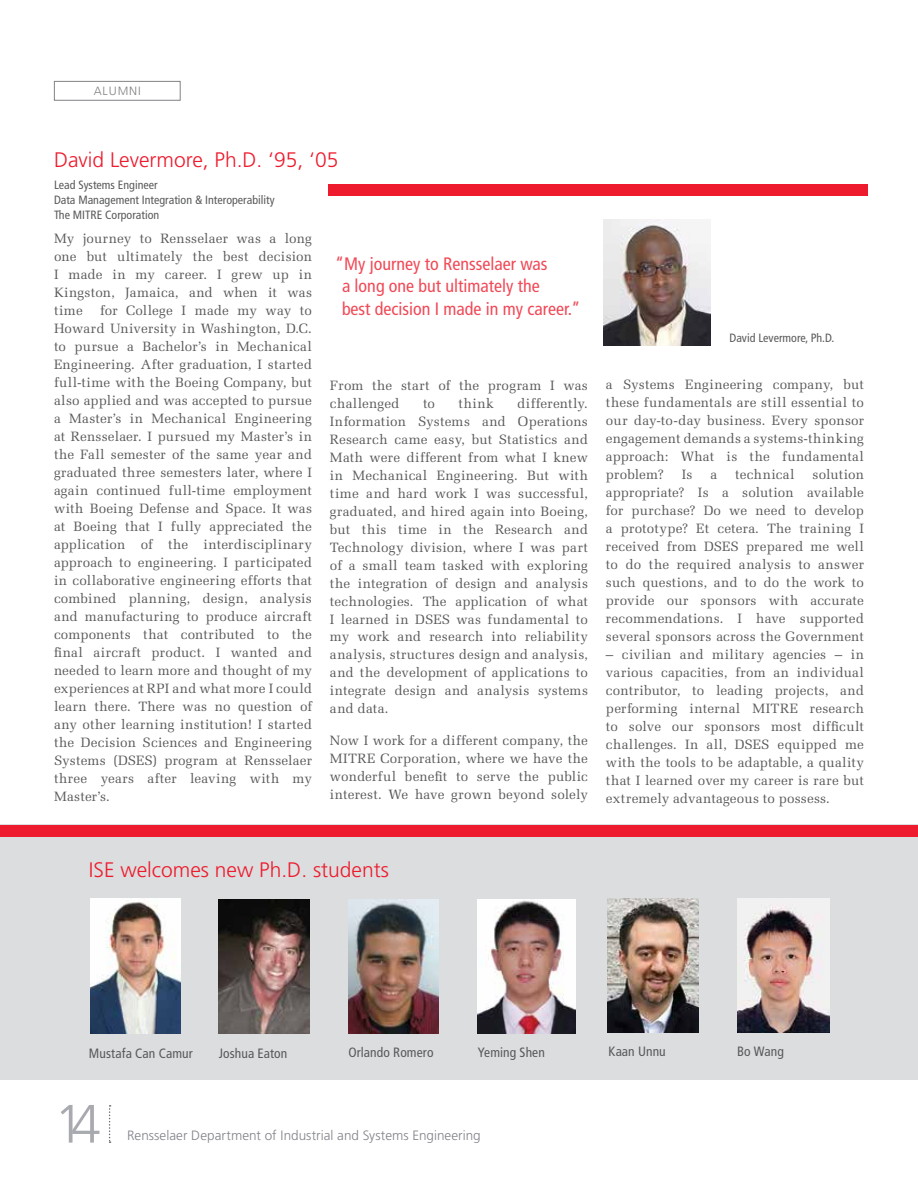
<style>
.page{position:relative;width:918px;height:1188px;background:#fff}
.page>*{position:absolute;margin:0;border:0;box-sizing:border-box;transform-origin:0 0}
.t1{font:300 54px "Frutiger LT Std";color:#a9aaaf}
.t2{font:300 21px "Frutiger LT Std";color:#ed1b2d}
.t3{font:condensed 18px/22.5px "Frutiger LT Std";color:#f14957}
.t4{font:13.5px/18px "Melior LT Std";letter-spacing:.015em;color:#58595b;text-align:justify}
.t5{font:condensed 13.5px "Frutiger LT Std";letter-spacing:.005em;color:#58595b}
.t6{font:300 13.5px "Frutiger LT Std";letter-spacing:.005em;color:#81838a}
.t7{font:condensed 12px/15px "Frutiger LT Std";color:#58595b}
.t8{font:300 12px "Frutiger LT Std";letter-spacing:.075em;color:#808285}
</style>
<div class="page">
<div style="left:0;top:825px;width:918px;height:255px;background:#dcddde"></div>
<div style="left:54px;top:81px;width:127px;height:20px;border:1px solid #808285"></div>
<div style="left:0;top:825px;width:918px;height:12px;background:#ed1b2d"></div>
<img style="left:603px;top:220px;width:108px;height:126px">
<img style="left:90px;top:898px;width:91px;height:136px">
<img style="left:219px;top:899px;width:90px;height:135px">
<img style="left:478px;top:899px;width:98px;height:135px">
<img style="left:608px;top:898px;width:91px;height:134px">
<img style="left:737px;top:898px;width:92px;height:134px">
<img style="left:348px;top:899px;width:91px;height:134px">
<div style="left:328px;top:184px;width:540px;height:12px;background:#ed1b2d"></div>
<svg style="left:109px;top:1105px;width:2px;height:38px"></svg>
<p class="t8" style="left:94px;top:84px;width:49px">ALUMNI</p>
<h2 class="t2" style="left:54px;top:148px;width:286px">David Levermore, Ph.D. ‘95, ‘05</h2>
<p class="t7" style="left:54px;top:177px;width:222px">Lead Systems Engineer<br>Data Management Integration &amp; Interoperability<br>The MITRE Corporation</p>
<p class="t4" style="left:54px;top:230px;width:260px">My journey to Rensselaer was a long one but ultimately the best decision I made in my career. I grew up in Kingston, Jamaica, and when it was time</p>
<h3 class="t3" style="left:342px;top:253px;width:240px;text-indent:-7px">“My journey to Rensselaer was<br>a long one but ultimately the<br>best decision I made in my career.”</h3>
<p class="t4" style="left:54px;top:302px;width:260px;text-indent:46px">for College I made my way to Howard University in Washington, D.C. to pursue a Bachelor’s in Mechanical Engineering. After graduation, I started full-time with the Boeing Company, but also applied and was accepted to pursue a Master’s in Mechanical Engineering at Rensselaer. I pursued my Master’s in the Fall semester of the same year and graduated three semesters later, where I again continued full-time employment with Boeing Defense and Space. It was at Boeing that I fully appreciated the application of the interdisciplinary approach to engineering. I participated in collaborative engineering efforts that combined planning, design, analysis and manufacturing to produce aircraft components that contributed to the final aircraft product. I wanted and needed to learn more and thought of my experiences at RPI and what more I could learn there. There was no question of any other learning institution! I started the Decision Sciences and Engineering Systems (DSES) program at Rensselaer three years after leaving with my Master’s.</p>
<p class="t4" style="left:330px;top:376px;width:259px">From the start of the program I was challenged</p>
<p class="t4" style="left:330px;top:394px;width:260px;text-indent:187px">differently.<br>Information Systems and Operations Research came easy, but Statistics and Math were different from what I knew in Mechanical Engineering. But with time and hard work I was successful, graduated, and hired again into Boeing, but this time in the Research and Technology division, where I was part of a small team tasked with exploring the integration of design and analysis technologies. The application of what I learned in DSES was fundamental to my work and research into reliability analysis, structures design and analysis, and the development of applications to integrate design and analysis systems and data.</p>
<p class="t4" style="left:330px;top:731px;width:260px">Now I work for a different company, the MITRE Corporation, where we have the wonderful benefit to serve the public interest. We have grown beyond solely</p>
<p class="t4" style="left:423px;top:394px;width:14px">to</p>
<p class="t4" style="left:459px;top:394px;width:37px">think</p>
<p class="t7" style="left:729px;top:331px;width:106px">David Levermore, Ph.D.</p>
<p class="t4" style="left:606px;top:376px;width:260px">a Systems Engineering company, but these fundamentals are still essential to our day-to-day business. Every sponsor engagement demands a systems-thinking approach: What is the fundamental problem?</p>
<p class="t4" style="left:606px;top:466px;width:260px;text-indent:207px">solution appropriate? Is a solution available for purchase? Do we need to develop a prototype? Et cetera. The training I received from DSES prepared me well to do the required analysis to answer such questions, and to do the work to provide our sponsors with accurate recommendations. I have supported several sponsors across the Government</p>
<p class="t4" style="left:606px;top:646px;width:260px">– civilian and military agencies – in various capacities, from an individual contributor, to leading projects, and performing internal MITRE research to solve our sponsors most difficult challenges. In all, DSES equipped me with the tools to be adaptable, a quality that I learned over my career is rare but extremely advantageous to possess.</p>
<p class="t4" style="left:682px;top:466px;width:12px">Is</p>
<p class="t4" style="left:710px;top:466px;width:8px">a</p>
<p class="t4" style="left:735px;top:466px;width:61px">technical</p>
<h2 class="t2" style="left:89px;top:858px;width:301px">ISE welcomes new Ph.D. students</h2>
<p class="t5" style="left:89px;top:1045px;width:105px">Mustafa Can Camur</p>
<p class="t5" style="left:219px;top:1045px;width:70px">Joshua Eaton</p>
<p class="t5" style="left:348px;top:1045px;width:87px">Orlando Romero</p>
<p class="t5" style="left:478px;top:1045px;width:68px">Yeming Shen</p>
<p class="t5" style="left:609px;top:1043px;width:59px">Kaan Unnu</p>
<p class="t5" style="left:737px;top:1043px;width:48px">Bo Wang</p>
<h1 class="t1" style="left:54px;top:1093px;width:48px">14</h1>
<p class="t6" style="left:127px;top:1128px;width:355px">Rensselaer Department of Industrial and Systems Engineering</p>
</div>
